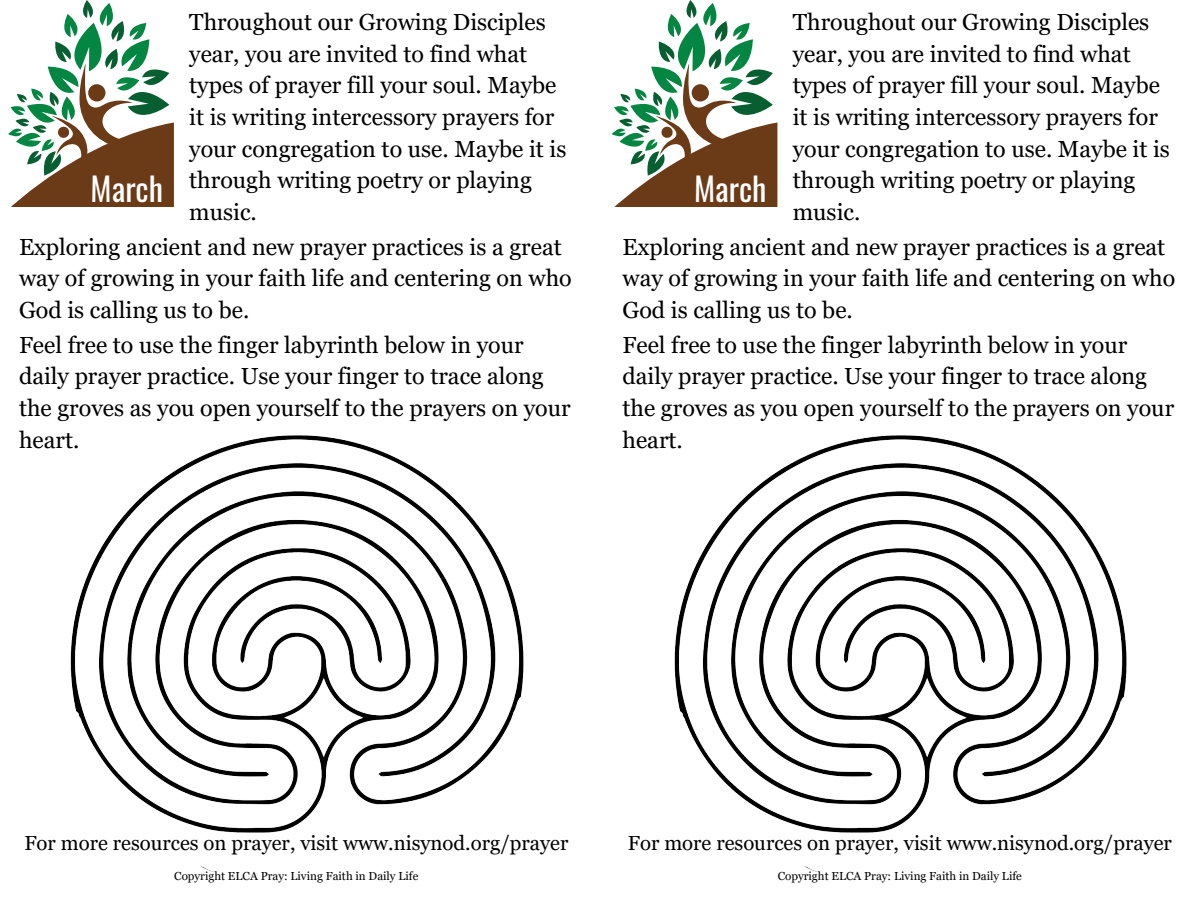
<style>
.page{position:relative;width:1188px;height:918px;background:#fff}
.page>*{position:absolute;margin:0;border:0;box-sizing:border-box;transform-origin:0 0}
.t1{font:31.95px "Oswald";color:#fff}
.t2{font:23.25px/31.7px "Georgia Pro";color:#000}
.t3{font:20.4px "Georgia Pro";color:#000}
.t4{font:11.7px "Georgia Pro";color:#000}
</style>
<div class="page">
<svg style="left:8px;top:0;width:166px;height:207px"></svg>
<img style="left:70px;top:435px;width:454px;height:437px">
<svg style="left:612px;top:0;width:165px;height:207px"></svg>
<img style="left:674px;top:435px;width:453px;height:437px">
<p class="t2" style="left:189px;top:6px;width:379px">Throughout our Growing Disciples year, you are invited to find what types of prayer fill your soul. Maybe it is writing intercessory prayers for your congregation to use. Maybe it is through writing poetry or playing music.</p>
<h2 class="t1" style="left:91px;top:164px;width:74px">March</h2>
<h1 class="t2" style="left:19px;top:231px;width:554px">Exploring ancient and new prayer practices is a great way of growing in your faith life and centering on who<br>God is calling us to be.</h1>
<p class="t2" style="left:19px;top:329px;width:553px">Feel free to use the finger labyrinth below in your daily prayer practice. Use your finger to trace along the groves as you open yourself to the prayers on your heart.</p>
<h3 class="t2" style="left:793px;top:6px;width:379px">Throughout our Growing Disciples year, you are invited to find what types of prayer fill your soul. Maybe it is writing intercessory prayers for your congregation to use. Maybe it is through writing poetry or playing music.</h3>
<p class="t1" style="left:694px;top:164px;width:74px">March</p>
<p class="t2" style="left:623px;top:231px;width:554px">Exploring ancient and new prayer practices is a great way of growing in your faith life and centering on who<br>God is calling us to be.</p>
<h2 class="t2" style="left:623px;top:329px;width:553px">Feel free to use the finger labyrinth below in your daily prayer practice. Use your finger to trace along the groves as you open yourself to the prayers on your heart.</h2>
<h2 class="t3" style="left:24px;top:832px;width:545px">For more resources on prayer, visit www.nisynod.org/prayer</h2>
<h2 class="t4" style="left:174px;top:869px;width:246px">Copyright ELCA Pray: Living Faith in Daily Life</h2>
<h2 class="t3" style="left:628px;top:832px;width:545px">For more resources on prayer, visit www.nisynod.org/prayer</h2>
<h1 class="t4" style="left:778px;top:869px;width:246px">Copyright ELCA Pray: Living Faith in Daily Life</h1>
</div>
